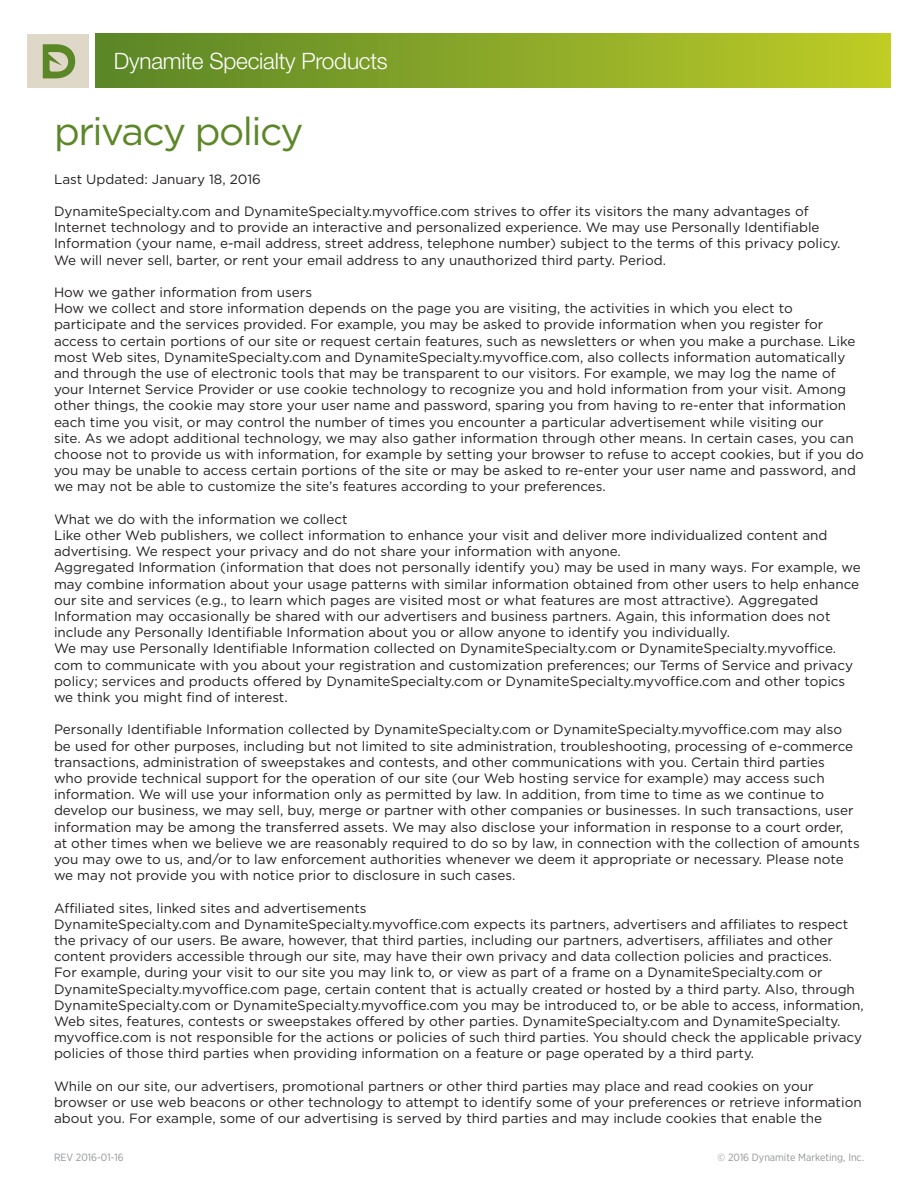
<style>
.page{position:relative;width:918px;height:1188px;background:#fff}
.page>*{position:absolute;margin:0;border:0;box-sizing:border-box;transform-origin:0 0}
.t1{font:39px "Gotham";letter-spacing:-.04em;color:#5c8727}
.t2{font:300 22.65px "Helvetica Neue";letter-spacing:-.01em;color:#fff}
.t3{font:13.5px/16.2px "Gotham";color:#231f20}
.t4{font:10.5px "Gotham Narrow";color:#939598}
</style>
<div class="page">
<div style="left:27px;top:34px;width:62px;height:54px;background:#dfd8c9"></div>
<svg style="left:43px;top:44px;width:32px;height:34px"></svg>
<div style="left:95px;top:34px;width:796px;height:54px;background:linear-gradient(to right,#598528,#bdcb27)"></div>
<p class="t2" style="left:114px;top:47px;width:275px">Dynamite Specialty Products</p>
<p class="t1" style="left:54px;top:108px;width:251px">privacy policy</p>
<p class="t3" style="left:54px;top:171px;width:209px">Last Updated: January 18, 2016</p>
<p class="t3" style="left:54px;top:203px;width:788px">DynamiteSpecialty.com and DynamiteSpecialty.myvoffice.com strives to offer its visitors the many advantages of Internet technology and to provide an interactive and personalized experience. We may use Personally Identifiable Information (your name, e-mail address, street address, telephone number) subject to the terms of this privacy policy.<br>We will never sell, barter, or rent your email address to any unauthorized third party. Period.</p>
<p class="t3" style="left:54px;top:284px;width:260px">How we gather information from users</p>
<p class="t3" style="left:54px;top:300px;width:811px">How we collect and store information depends on the page you are visiting, the activities in which you elect to participate and the services provided. For example, you may be asked to provide information when you register for access to certain portions of our site or request certain features, such as newsletters or when you make a purchase. Like most Web sites, DynamiteSpecialty.com and DynamiteSpecialty.myvoffice.com, also collects information automatically and through the use of electronic tools that may be transparent to our visitors. For example, we may log the name of your Internet Service Provider or use cookie technology to recognize you and hold information from your visit. Among other things, the cookie may store your user name and password, sparing you from having to re-enter that information each time you visit, or may control the number of times you encounter a particular advertisement while visiting our<br>site. As we adopt additional technology, we may also gather information through other means. In certain cases, you can choose not to provide us with information, for example by setting your browser to refuse to accept cookies, but if you do you may be unable to access certain portions of the site or may be asked to re-enter your user name and password, and we may not be able to customize the site’s features according to your preferences.</p>
<p class="t3" style="left:54px;top:511px;width:295px">What we do with the information we collect</p>
<p class="t3" style="left:54px;top:527px;width:775px">Like other Web publishers, we collect information to enhance your visit and deliver more individualized content and advertising. We respect your privacy and do not share your information with anyone.</p>
<p class="t3" style="left:54px;top:559px;width:808px">Aggregated Information (information that does not personally identify you) may be used in many ways. For example, we may combine information about your usage patterns with similar information obtained from other users to help enhance our site and services (e.g., to learn which pages are visited most or what features are most attractive). Aggregated Information may occasionally be shared with our advertisers and business partners. Again, this information does not include any Personally Identifiable Information about you or allow anyone to identify you individually.</p>
<p class="t3" style="left:54px;top:640px;width:800px">We may use Personally Identifiable Information collected on DynamiteSpecialty.com or DynamiteSpecialty.myvoffice. com to communicate with you about your registration and customization preferences; our Terms of Service and privacy policy; services and products offered by DynamiteSpecialty.com or DynamiteSpecialty.myvoffice.com and other topics we think you might find of interest.</p>
<p class="t3" style="left:54px;top:721px;width:807px">Personally Identifiable Information collected by DynamiteSpecialty.com or DynamiteSpecialty.myvoffice.com may also be used for other purposes, including but not limited to site administration, troubleshooting, processing of e-commerce transactions, administration of sweepstakes and contests, and other communications with you. Certain third parties<br>who provide technical support for the operation of our site (our Web hosting service for example) may access such information. We will use your information only as permitted by law. In addition, from time to time as we continue to develop our business, we may sell, buy, merge or partner with other companies or businesses. In such transactions, user information may be among the transferred assets. We may also disclose your information in response to a court order, at other times when we believe we are reasonably required to do so by law, in connection with the collection of amounts you may owe to us, and/or to law enforcement authorities whenever we deem it appropriate or necessary. Please note we may not provide you with notice prior to disclosure in such cases.</p>
<p class="t3" style="left:54px;top:900px;width:314px">Affiliated sites, linked sites and advertisements</p>
<p class="t3" style="left:54px;top:916px;width:811px">DynamiteSpecialty.com and DynamiteSpecialty.myvoffice.com expects its partners, advertisers and affiliates to respect the privacy of our users. Be aware, however, that third parties, including our partners, advertisers, affiliates and other content providers accessible through our site, may have their own privacy and data collection policies and practices.<br>For example, during your visit to our site you may link to, or view as part of a frame on a DynamiteSpecialty.com or DynamiteSpecialty.myvoffice.com page, certain content that is actually created or hosted by a third party. Also, through DynamiteSpecialty.com or DynamiteSpecialty.myvoffice.com you may be introduced to, or be able to access, information, Web sites, features, contests or sweepstakes offered by other parties. DynamiteSpecialty.com and DynamiteSpecialty. myvoffice.com is not responsible for the actions or policies of such third parties. You should check the applicable privacy policies of those third parties when providing information on a feature or page operated by a third party.</p>
<p class="t3" style="left:54px;top:1078px;width:809px">While on our site, our advertisers, promotional partners or other third parties may place and read cookies on your browser or use web beacons or other technology to attempt to identify some of your preferences or retrieve information about you. For example, some of our advertising is served by third parties and may include cookies that enable the</p>
<p class="t4" style="left:54px;top:1151px;width:71px">REV 2016-01-16</p>
<p class="t4" style="left:718px;top:1151px;width:148px">© 2016 Dynamite Marketing, Inc.</p>
</div>
